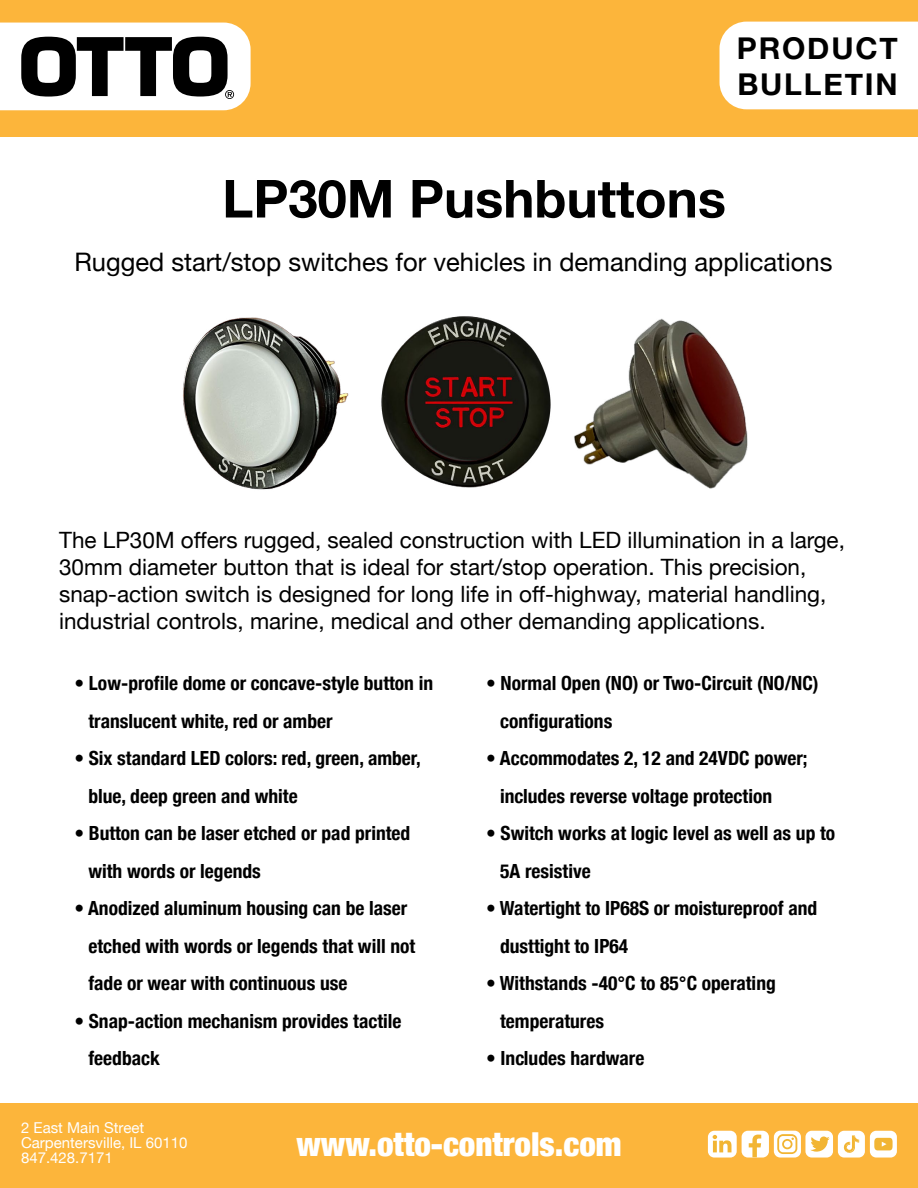
<style>
.page{position:relative;width:918px;height:1188px;background:#fff}
.page>*{position:absolute;margin:0;border:0;box-sizing:border-box;transform-origin:0 0}
.t1{font:700 52.5px "Helvetica Neue";color:#000}
.t2{font:900 condensed 33px "Helvetica Neue";color:#fff}
.t3{font:700 30px/36px "Helvetica Neue";letter-spacing:.06em;color:#000}
.t4{font:25.5px "Helvetica Neue";color:#000}
.t5{font:22.5px/27px "Helvetica Neue";color:#000}
.t6{font:700 condensed 19.5px/37.5px "Helvetica Neue";color:#000}
.t7{font:15px/15px "Helvetica Neue";color:#fff}
</style>
<div class="page">
<div style="left:0;top:0;width:918px;height:137px;background:#fcb53b"></div>
<div style="left:0;top:1103px;width:918px;height:85px;background:#fcb53b"></div>
<div style="left:774px;top:1131px;width:27px;height:27px;background:#fff;border-radius:6px"></div>
<svg style="left:777px;top:1134px;width:20px;height:20px"></svg>
<div style="left:742px;top:1131px;width:27px;height:27px;background:#fff;border-radius:6px"></div>
<svg style="left:749px;top:1135px;width:12px;height:22px"></svg>
<div style="left:708px;top:1131px;width:29px;height:27px;background:#fff;border-radius:6px"></div>
<svg style="left:713px;top:1135px;width:18px;height:17px"></svg>
<div style="left:838px;top:1131px;width:27px;height:27px;background:#fff;border-radius:6px"></div>
<svg style="left:844px;top:1135px;width:15px;height:18px"></svg>
<div style="left:805px;top:1131px;width:28px;height:27px;background:#fff;border-radius:6px"></div>
<svg style="left:810px;top:1136px;width:20px;height:16px"></svg>
<div style="left:870px;top:1131px;width:27px;height:27px;background:#fff;border-radius:6px"></div>
<svg style="left:874px;top:1138px;width:19px;height:12px"></svg>
<svg style="left:0;top:23px;width:251px;height:87px;background:#aaa9a7"></svg>
<div style="left:720px;top:22px;width:198px;height:87px;background:#fff"></div>
<img style="left:182px;top:316px;width:566px;height:174px">
<h3 class="t3" style="left:737px;top:31px;width:162px">PRODUCT<br>BULLETIN</h3>
<h1 class="t1" style="left:222px;top:158px;width:505px">LP30M Pushbuttons</h1>
<h3 class="t4" style="left:75px;top:243px;width:760px">Rugged start/stop switches for vehicles in demanding applications</h3>
<p class="t5" style="left:59px;top:528px;width:787px">The LP30M offers rugged, sealed construction with LED illumination in a large, 30mm diameter button that is ideal for start/stop operation. This precision, snap-action switch is designed for long life in off-highway, material handling, industrial controls, marine, medical and other demanding applications.</p>
<p class="t6" style="left:88px;top:663px;width:346px;text-indent:-14px">• Low-profile dome or concave-style button in translucent white, red or amber</p>
<p class="t6" style="left:88px;top:738px;width:334px;text-indent:-14px">• Six standard LED colors: red, green, amber, blue, deep green and white</p>
<p class="t6" style="left:88px;top:813px;width:323px;text-indent:-14px">• Button can be laser etched or pad printed with words or legends</p>
<p class="t6" style="left:88px;top:888px;width:328px;text-indent:-14px">• Anodized aluminum housing can be laser etched with words or legends that will not fade or wear with continuous use</p>
<p class="t6" style="left:88px;top:1001px;width:315px;text-indent:-14px">• Snap-action mechanism provides tactile feedback</p>
<p class="t6" style="left:500px;top:663px;width:320px;text-indent:-14px">• Normal Open (NO) or Two-Circuit (NO/NC) configurations</p>
<p class="t6" style="left:500px;top:738px;width:309px;text-indent:-14px">• Accommodates 2, 12 and 24VDC power; includes reverse voltage protection</p>
<p class="t6" style="left:500px;top:813px;width:337px;text-indent:-14px">• Switch works at logic level as well as up to<br>5A resistive</p>
<p class="t6" style="left:500px;top:888px;width:319px;text-indent:-14px">• Watertight to IP68S or moistureproof and dusttight to IP64</p>
<p class="t6" style="left:500px;top:963px;width:277px;text-indent:-14px">• Withstands -40°C to 85°C operating temperatures</p>
<p class="t6" style="left:486px;top:1038px;width:160px">• Includes hardware</p>
<p class="t7" style="left:21px;top:1121px;width:168px">2 East Main Street<br>Carpentersville, IL 60110<br>847.428.7171</p>
<h2 class="t2" style="left:296px;top:1117px;width:327px">www.otto-controls.com</h2>
</div>
